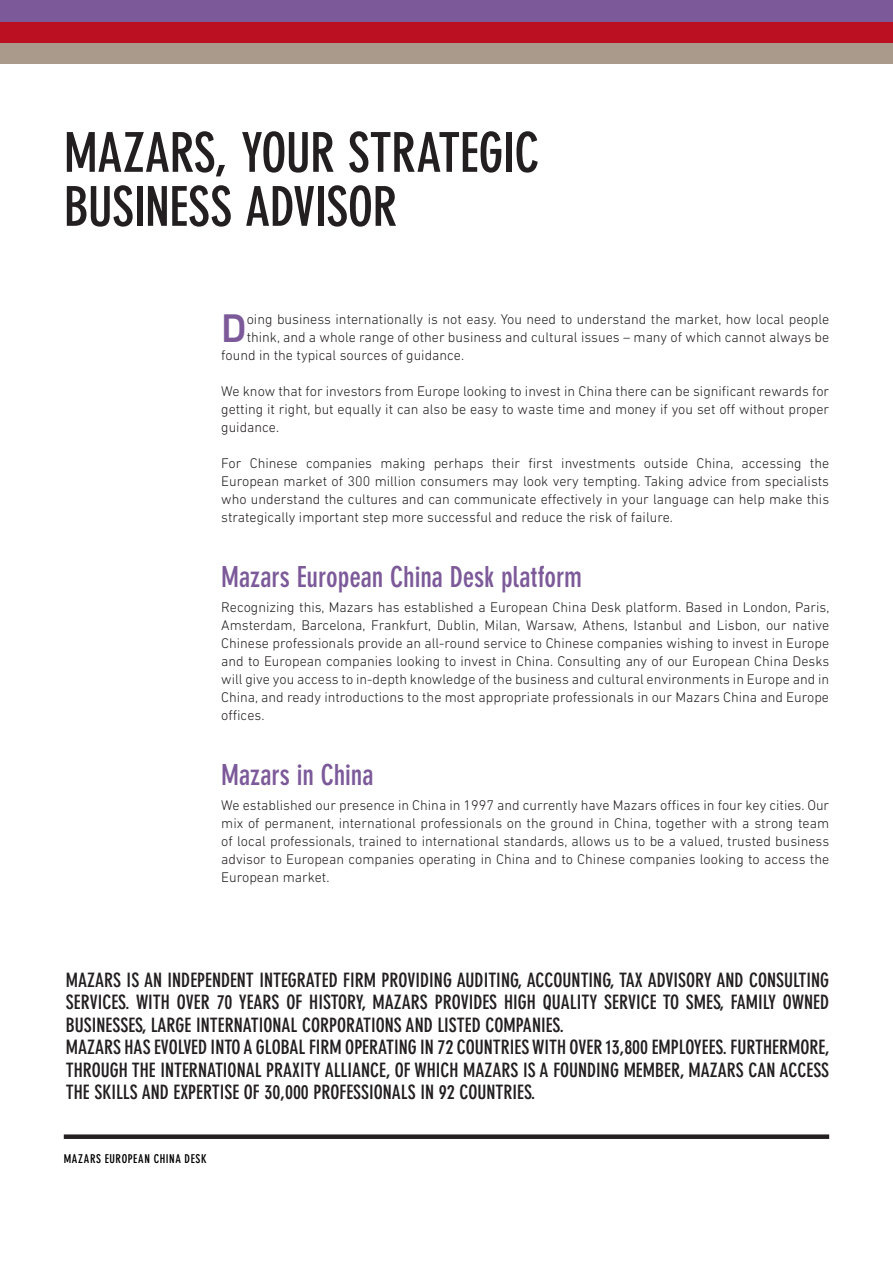
<style>
.page{position:relative;width:893px;height:1263px;background:#fff}
.page>*{position:absolute;margin:0;border:0;box-sizing:border-box;transform-origin:0 0}
.t1{font:700 condensed 54px/54px "DIN Neuzeit Grotesk Std";letter-spacing:-.01em;color:#231f20}
.t2{font:500 40.65px "DIN Next LT Pro";color:#7c5a99}
.t3{font:700 condensed 28.5px "DIN Neuzeit Grotesk Std";letter-spacing:-.005em;color:#7c5a99}
.t4{font:700 condensed 19.5px/22.5px "DIN Neuzeit Grotesk Std";color:#231f20}
.t5{font:300 14.25px/18px "DIN Next LT Pro";color:#231f20;text-align:justify}
.t6{font:700 condensed 12px "DIN Neuzeit Grotesk Std";letter-spacing:.045em;color:#000}
</style>
<div class="page">
<div style="left:64px;top:1134px;width:765px;height:5px;background:#231f20"></div>
<div style="left:0;top:42px;width:893px;height:22px;background:#a99a8c"></div>
<div style="left:0;top:21px;width:893px;height:21px;background:#ba1021"></div>
<div style="left:0;top:0;width:893px;height:22px;background:#7c5a99"></div>
<h1 class="t1" style="left:64px;top:126px;width:477px">MAZARS, YOUR STRATEGIC<br>BUSINESS ADVISOR</h1>
<h2 class="t2" style="left:221px;top:305px;width:27px">D</h2>
<p class="t5" style="left:247px;top:310px;width:584px">oing business internationally is not easy. You need to understand the market, how local people</p>
<p class="t5" style="left:247px;top:328px;width:584px">think, and a whole range of other business and cultural issues – many of which cannot always be</p>
<p class="t5" style="left:221px;top:346px;width:245px">found in the typical sources of guidance.</p>
<p class="t5" style="left:221px;top:382px;width:609px">We know that for investors from Europe looking to invest in China there can be significant rewards for getting it right, but equally it can also be easy to waste time and money if you set off without proper guidance.</p>
<p class="t5" style="left:221px;top:454px;width:609px">For Chinese companies making perhaps their first investments outside China, accessing the European market of 300 million consumers may look very tempting. Taking advice from specialists who understand the cultures and can communicate effectively in your language can help make this strategically important step more successful and reduce the risk of failure.</p>
<h3 class="t3" style="left:221px;top:560px;width:362px">Mazars European China Desk platform</h3>
<p class="t5" style="left:221px;top:598px;width:610px">Recognizing this, Mazars has established a European China Desk platform. Based in London, Paris, Amsterdam, Barcelona, Frankfurt, Dublin, Milan, Warsaw, Athens, Istanbul and Lisbon, our native Chinese professionals provide an all-round service to Chinese companies wishing to invest in Europe and to European companies looking to invest in China. Consulting any of our European China Desks will give you access to in-depth knowledge of the business and cultural environments in Europe and in China, and ready introductions to the most appropriate professionals in our Mazars China and Europe offices.</p>
<h3 class="t3" style="left:221px;top:758px;width:154px">Mazars in China</h3>
<p class="t5" style="left:221px;top:796px;width:610px">We established our presence in China in 1997 and currently have Mazars offices in four key cities. Our mix of permanent, international professionals on the ground in China, together with a strong team of local professionals, trained to international standards, allows us to be a valued, trusted business advisor to European companies operating in China and to Chinese companies looking to access the European market.</p>
<p class="t4" style="left:66px;top:968px;width:765px">MAZARS IS AN INDEPENDENT INTEGRATED FIRM PROVIDING AUDITING, ACCOUNTING, TAX ADVISORY AND CONSULTING SERVICES. WITH OVER 70 YEARS OF HISTORY, MAZARS PROVIDES HIGH QUALITY SERVICE TO SMES, FAMILY OWNED BUSINESSES, LARGE INTERNATIONAL CORPORATIONS AND LISTED COMPANIES.<br>MAZARS HAS EVOLVED INTO A GLOBAL FIRM OPERATING IN 72 COUNTRIES WITH OVER 13,800 EMPLOYEES. FURTHERMORE, THROUGH THE INTERNATIONAL PRAXITY ALLIANCE, OF WHICH MAZARS IS A FOUNDING MEMBER, MAZARS CAN ACCESS THE SKILLS AND EXPERTISE OF 30,000 PROFESSIONALS IN 92 COUNTRIES.</p>
<p class="t6" style="left:64px;top:1151px;width:144px">MAZARS EUROPEAN CHINA DESK</p>
</div>
